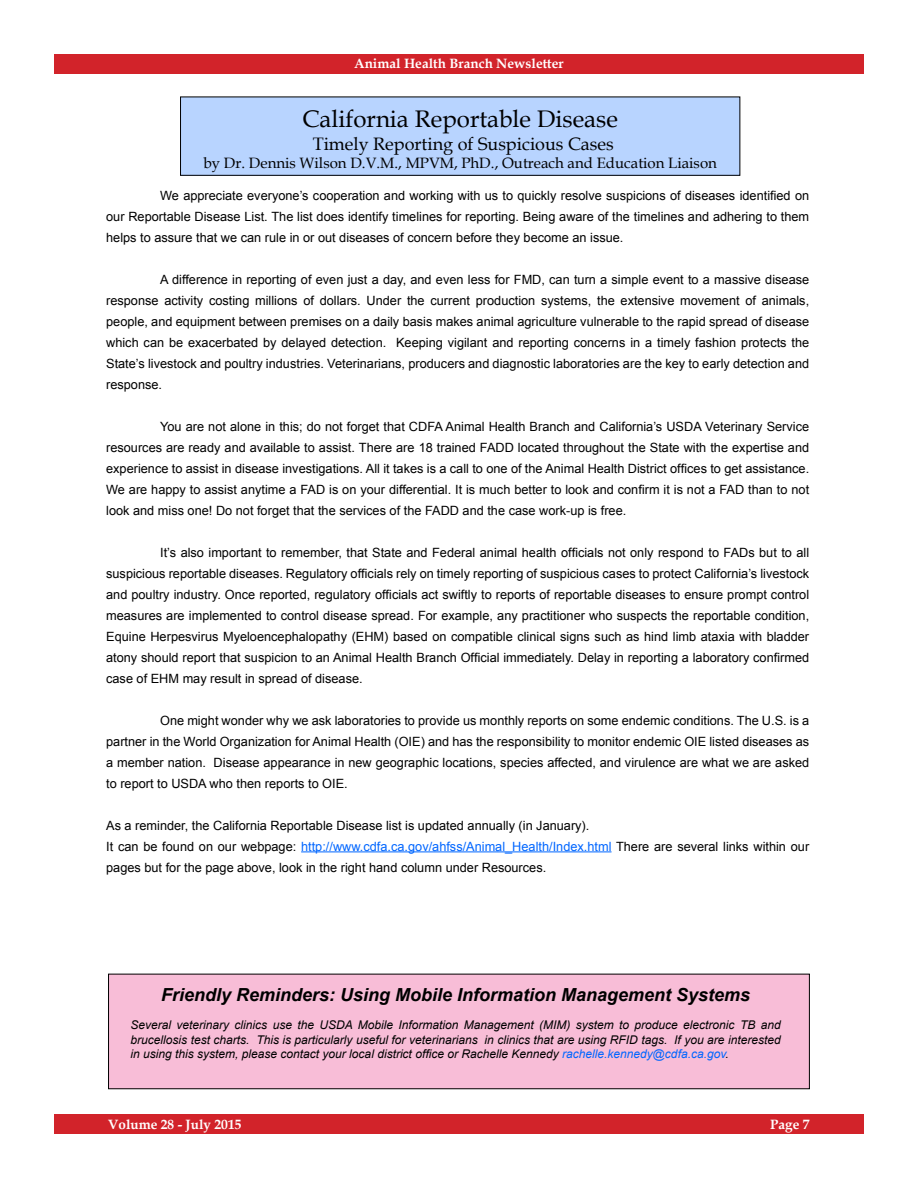
<style>
.page{position:relative;width:918px;height:1188px;background:#fff}
.page>*{position:absolute;margin:0;border:0;box-sizing:border-box;transform-origin:0 0}
.t1{font:24px "Book Antiqua";color:#000}
.t2{font:italic 700 18px "Arial";color:#000}
.t3{font:18px "Book Antiqua";color:#000}
.t4{font:15px "Book Antiqua";color:#000}
.t5{font:700 13.5px "Book Antiqua";color:#fff}
.t6{font:12.75px/21px "Arial";color:#000;text-align:justify}
.t7{font:italic 12px/14.4px "Arial";color:#000;text-align:justify}
.s1{color:#06f}
</style>
<div class="page">
<div style="left:54px;top:54px;width:810px;height:20px;background:#d2232a"></div>
<div style="left:54px;top:1114px;width:810px;height:20px;background:#d2232a"></div>
<hr style="left:301px;top:851px;width:311px;height:1px;background:#06f">
<div style="left:181px;top:97px;width:559px;height:78px;background:#b8d4ff"></div>
<div style="left:180px;top:97px;width:560px;height:79px;border:1px solid #000"></div>
<div style="left:109px;top:974px;width:700px;height:115px;background:#f8bdd7"></div>
<p class="t5" style="left:354px;top:55px;width:211px">Animal Health Branch Newsletter</p>
<h1 class="t1" style="left:302px;top:102px;width:317px">California Reportable Disease</h1>
<h2 class="t3" style="left:313px;top:131px;width:303px">Timely Reporting of Suspicious Cases</h2>
<p class="t4" style="left:203px;top:152px;width:515px">by Dr. Dennis Wilson D.V.M., MPVM, PhD., Outreach and Education Liaison</p>
<p class="t6" style="left:106px;top:185px;width:705px;text-indent:54px">We appreciate everyone’s cooperation and working with us to quickly resolve suspicions of diseases identified on our Reportable Disease List. The list does identify timelines for reporting. Being aware of the timelines and adhering to them helps to assure that we can rule in or out diseases of concern before they become an issue.</p>
<p class="t6" style="left:106px;top:269px;width:705px;text-indent:54px">A difference in reporting of even just a day, and even less for FMD, can turn a simple event to a massive disease response activity costing millions of dollars. Under the current production systems, the extensive movement of animals, people, and equipment between premises on a daily basis makes animal agriculture vulnerable to the rapid spread of disease which can be exacerbated by delayed detection. Keeping vigilant and reporting concerns in a timely fashion protects the State’s livestock and poultry industries. Veterinarians, producers and diagnostic laboratories are the key to early detection and response.</p>
<p class="t6" style="left:106px;top:416px;width:705px;text-indent:54px">You are not alone in this; do not forget that CDFA Animal Health Branch and California’s USDA Veterinary Service resources are ready and available to assist. There are 18 trained FADD located throughout the State with the expertise and experience to assist in disease investigations. All it takes is a call to one of the Animal Health District offices to get assistance.<br>We are happy to assist anytime a FAD is on your differential. It is much better to look and confirm it is not a FAD than to not look and miss one! Do not forget that the services of the FADD and the case work-up is free.</p>
<p class="t6" style="left:106px;top:542px;width:705px;text-indent:54px">It’s also important to remember, that State and Federal animal health officials not only respond to FADs but to all suspicious reportable diseases. Regulatory officials rely on timely reporting of suspicious cases to protect California’s livestock and poultry industry. Once reported, regulatory officials act swiftly to reports of reportable diseases to ensure prompt control measures are implemented to control disease spread. For example, any practitioner who suspects the reportable condition, Equine Herpesvirus Myeloencephalopathy (EHM) based on compatible clinical signs such as hind limb ataxia with bladder atony should report that suspicion to an Animal Health Branch Official immediately. Delay in reporting a laboratory confirmed case of EHM may result in spread of disease.</p>
<p class="t6" style="left:106px;top:710px;width:705px;text-indent:54px">One might wonder why we ask laboratories to provide us monthly reports on some endemic conditions. The U.S. is a partner in the World Organization for Animal Health (OIE) and has the responsibility to monitor endemic OIE listed diseases as a member nation. Disease appearance in new geographic locations, species affected, and virulence are what we are asked to report to USDA who then reports to OIE.</p>
<p class="t6" style="left:106px;top:815px;width:705px;text-align:left">As a reminder, the California Reportable Disease list is updated annually (in January).<br>It can be found on our webpage: <span class="s1">http://www.cdfa.ca.gov/ahfss/Animal_Health/Index.html</span> There are several links within our pages but for the page above, look in the right hand column under Resources.</p>
<h2 class="t2" style="left:161px;top:982px;width:591px">Friendly Reminders: Using Mobile Information Management Systems</h2>
<p class="t7" style="left:131px;top:1018px;width:652px">Several veterinary clinics use the USDA Mobile Information Management (MIM) system to produce electronic TB and brucellosis test charts. This is particularly useful for veterinarians in clinics that are using RFID tags. If you are interested in using this system, please contact your local district office or Rachelle Kennedy <span class="s1">rachelle.kennedy@cdfa.ca.gov</span>.</p>
<p class="t5" style="left:108px;top:1115px;width:135px">Volume 28 - July 2015</p>
<p class="t5" style="left:770px;top:1115px;width:41px">Page 7</p>
</div>
